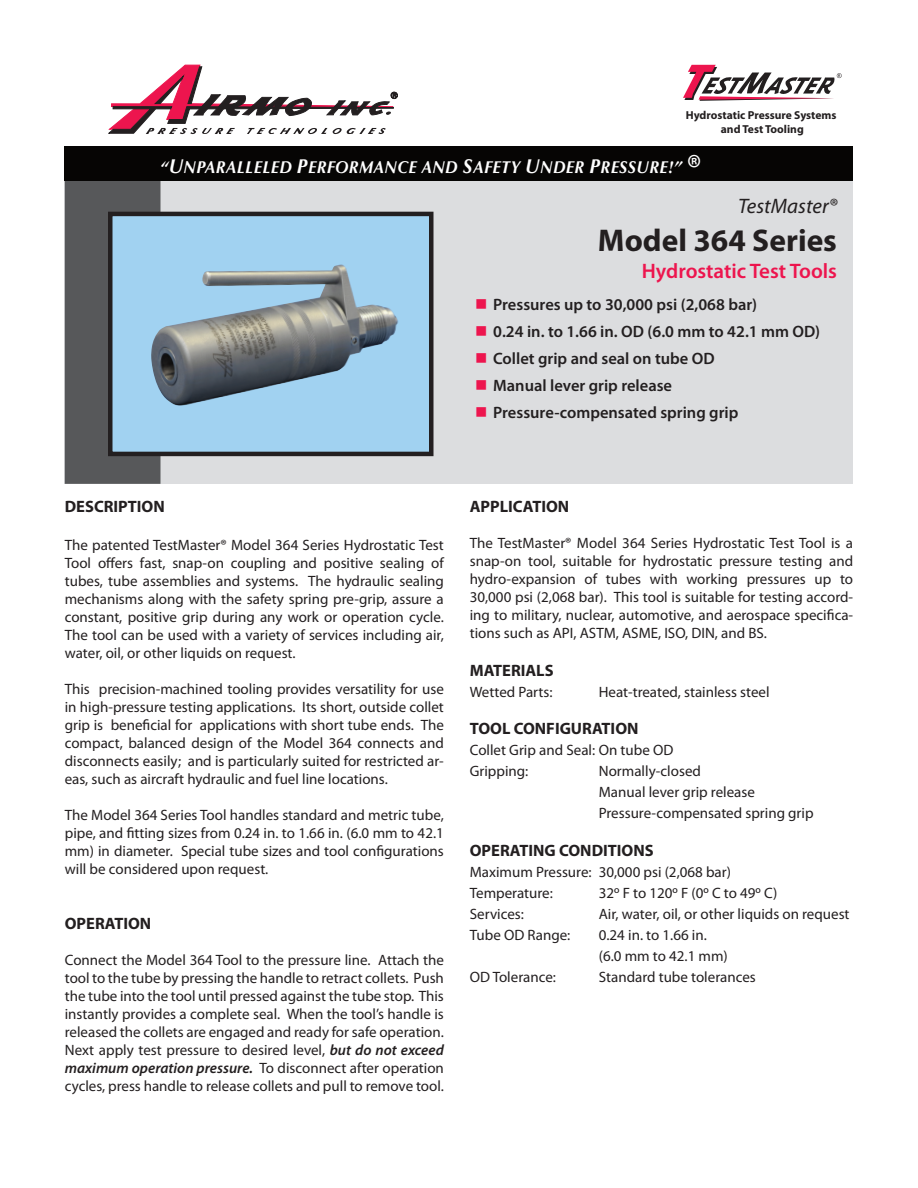
<style>
.page{position:relative;width:918px;height:1188px;background:#fff}
.page>*{position:absolute;margin:0;border:0;box-sizing:border-box;transform-origin:0 0}
.t1{font:38.4px "Myriad Pro";color:#fff;scale:.92 1}
.t2{font:700 31.5px "Myriad Pro";color:#231f20}
.t3{font:600 21px "Myriad Pro";color:#ed154e}
.t4{font:italic 21px "Myriad Pro";color:#231f20}
.t5{font:italic 700 17.25px "Optima LT Std";letter-spacing:.025em;color:#fff;scale:.92 1}
.t6{font:600 16.5px "Myriad Pro";color:#231f20}
.t7{font:700 16.5px "Myriad Pro";color:#231f20}
.t8{font:15px/18px "Myriad Pro";color:#231f20;text-align:justify}
.t9{font:700 11.55px/13.8px "Myriad Pro";color:#231f20;text-align:center}
.s1{font-size:20.1px}
.s2{color:#ed154e}
.s3{font-weight:600;font-style:italic}
</style>
<div class="page">
<div style="left:65px;top:149px;width:788px;height:335px;background:#dcdddf"></div>
<svg style="left:683px;top:65px;width:159px;height:36px"></svg>
<div style="left:65px;top:149px;width:95px;height:335px;background:#57585a"></div>
<div style="left:65px;top:147px;width:788px;height:34px;background:#060504"></div>
<div style="left:110px;top:214px;width:321px;height:240px;background:#a1d2f1"></div>
<div style="left:108px;top:212px;width:326px;height:244px;border:4px solid #231f20"></div>
<img style="left:151px;top:264px;width:247px;height:142px">
<svg style="left:108px;top:65px;width:290px;height:69px"></svg>
<p class="t9" style="left:686px;top:108px;width:152px">Hydrostatic Pressure Systems and Test Tooling</p>
<p class="t5" style="left:160px;top:157px;width:568px">“<span class="s1">U</span>NPARALLELED <span class="s1">P</span>ERFORMANCE AND <span class="s1">S</span>AFETY <span class="s1">U</span>NDER <span class="s1">P</span>RESSURE!”</p>
<h1 class="t1" style="left:687px;top:144px;width:18px">®</h1>
<h3 class="t4" style="left:738px;top:193px;width:100px">TestMaster®</h3>
<h2 class="t2" style="left:598px;top:219px;width:241px">Model 364 Series</h2>
<h3 class="t3" style="left:642px;top:257px;width:197px">Hydrostatic Test Tools</h3>
<p class="t6" style="left:475px;top:294px;width:284px"><span class="s2">■</span> Pressures up to 30,000 psi (2,068 bar)</p>
<p class="t6" style="left:475px;top:321px;width:346px"><span class="s2">■</span> 0.24 in. to 1.66 in. OD (6.0 mm to 42.1 mm OD)</p>
<p class="t6" style="left:475px;top:348px;width:241px"><span class="s2">■</span> Collet grip and seal on tube OD</p>
<p class="t6" style="left:475px;top:375px;width:198px"><span class="s2">■</span> Manual lever grip release</p>
<p class="t6" style="left:475px;top:402px;width:265px"><span class="s2">■</span> Pressure-compensated spring grip</p>
<p class="t7" style="left:65px;top:496px;width:102px">DESCRIPTION</p>
<p class="t8" style="left:65px;top:535px;width:381px">The patented TestMaster® Model 364 Series Hydrostatic Test Tool offers fast, snap-on coupling and positive sealing of tubes, tube assemblies and systems. The hydraulic sealing mechanisms along with the safety spring pre-grip, assure a constant, positive grip during any work or operation cycle.<br>The tool can be used with a variety of services including air, water, oil, or other liquids on request.</p>
<p class="t8" style="left:65px;top:679px;width:381px">This precision-machined tooling provides versatility for use in high-pressure testing applications. Its short, outside collet grip is beneficial for applications with short tube ends. The compact, balanced design of the Model 364 connects and disconnects easily; and is particularly suited for restricted ar&shy;eas, such as aircraft hydraulic and fuel line locations.</p>
<p class="t8" style="left:65px;top:805px;width:381px">The Model 364 Series Tool handles standard and metric tube, pipe, and fitting sizes from 0.24 in. to 1.66 in. (6.0 mm to 42.1 mm) in diameter. Special tube sizes and tool configurations will be considered upon request.</p>
<p class="t7" style="left:65px;top:913px;width:88px">OPERATION</p>
<p class="t8" style="left:65px;top:951px;width:381px">Connect the Model 364 Tool to the pressure line. Attach the tool to the tube by pressing the handle to retract collets. Push the tube into the tool until pressed against the tube stop. This instantly provides a complete seal. When the tool’s handle is released the collets are engaged and ready for safe operation.<br>Next apply test pressure to desired level, <span class="s3">but do not exceed maximum operation pressure.</span> To disconnect after operation cycles, press handle to release collets and pull to remove tool.</p>
<p class="t7" style="left:470px;top:496px;width:101px">APPLICATION</p>
<p class="t8" style="left:470px;top:534px;width:385px">The TestMaster® Model 364 Series Hydrostatic Test Tool is a snap-on tool, suitable for hydrostatic pressure testing and hydro-expansion of tubes with working pressures up to 30,000 psi (2,068 bar). This tool is suitable for testing accord&shy;ing to military, nuclear, automotive, and aerospace specifica&shy;tions such as API, ASTM, ASME, ISO, DIN, and BS.</p>
<p class="t7" style="left:470px;top:659px;width:85px">MATERIALS</p>
<p class="t8" style="left:470px;top:682px;width:84px">Wetted Parts:</p>
<p class="t8" style="left:599px;top:682px;width:172px">Heat-treated, stainless steel</p>
<p class="t7" style="left:470px;top:718px;width:170px">TOOL CONFIGURATION</p>
<p class="t8" style="left:470px;top:740px;width:205px;line-height:21px">Collet Grip and Seal: On tube OD<br>Gripping:</p>
<p class="t8" style="left:599px;top:761px;width:216px;line-height:21px;text-align:left">Normally-closed<br>Manual lever grip release<br>Pressure-compensated spring grip</p>
<p class="t7" style="left:470px;top:840px;width:185px">OPERATING CONDITIONS</p>
<p class="t8" style="left:470px;top:862px;width:263px;line-height:21px">Maximum Pressure: 30,000 psi (2,068 bar)<br>Temperature:</p>
<p class="t8" style="left:599px;top:884px;width:180px">32º F to 120º F (0º C to 49º C)</p>
<p class="t8" style="left:470px;top:905px;width:56px">Services:</p>
<p class="t8" style="left:599px;top:905px;width:252px">Air, water, oil, or other liquids on request</p>
<p class="t8" style="left:470px;top:926px;width:102px">Tube OD Range:</p>
<p class="t8" style="left:599px;top:925px;width:131px;line-height:21px">0.24 in. to 1.66 in. (6.0 mm to 42.1 mm)</p>
<p class="t8" style="left:470px;top:968px;width:88px">OD Tolerance:</p>
<p class="t8" style="left:599px;top:968px;width:159px">Standard tube tolerances</p>
</div>
